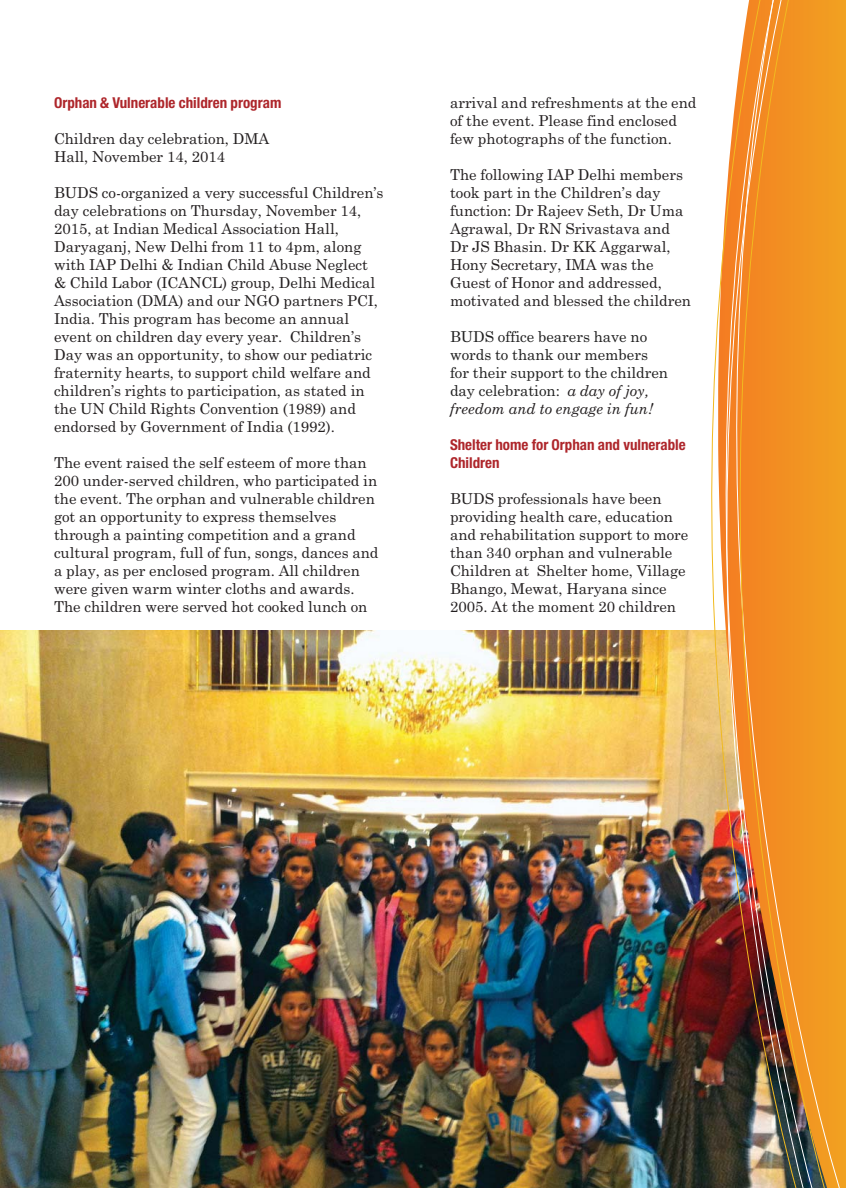
<style>
.page{position:relative;width:846px;height:1188px;background:#fff}
.page>*{position:absolute;margin:0;border:0;box-sizing:border-box;transform-origin:0 0}
.t1{font:15px/18px "Century Schoolbook";color:#231f20}
.t2{font:15px/18px "Century Schoolbook";color:#212121}
.t3{font:700 condensed 15px/18px "Helvetica Neue LT Std";color:#ae262b}
.s1{font-style:italic;color:#231f20}
</style>
<div class="page">
<img style="left:0;top:630px;width:702px;height:558px">
<div style="left:832px;top:0;width:12px;height:1188px;background:#f2a021"></div>
<img style="left:702px;top:0;width:130px;height:1188px">
<p class="t3" style="left:54px;top:95px;width:229px">Orphan &amp; Vulnerable children program</p>
<p class="t1" style="left:54px;top:131px;width:217px">Children day celebration, DMA<br>Hall, November 14, 2014</p>
<p class="t1" style="left:54px;top:185px;width:331px">BUDS co-organized a very successful Children’s day celebrations on Thursday, November 14, 2015, at Indian Medical Association Hall, Daryaganj, New Delhi from 11 to 4pm, along with IAP Delhi &amp; Indian Child Abuse Neglect &amp; Child Labor (ICANCL) group, Delhi Medical Association (DMA) and our NGO partners PCI, India. This program has become an annual event on children day every year. Children’s Day was an opportunity, to show our pediatric fraternity hearts, to support child welfare and children’s rights to participation, as stated in the UN Child Rights Convention (1989) and endorsed by Government of India (1992).</p>
<p class="t1" style="left:54px;top:455px;width:326px">The event raised the self esteem of more than 200 under-served children, who participated in the event. The orphan and vulnerable children got an opportunity to express themselves through a painting competition and a grand cultural program, full of fun, songs, dances and a play, as per enclosed program. All children were given warm winter cloths and awards.<br>The children were served hot cooked lunch on</p>
<p class="t1" style="left:450px;top:95px;width:248px">arrival and refreshments at the end of the event. Please find enclosed few photographs of the function.</p>
<p class="t1" style="left:450px;top:167px;width:243px">The following IAP Delhi members took part in the Children’s day function: Dr Rajeev Seth, Dr Uma<br>Agrawal, Dr RN Srivastava and<br>Dr JS Bhasin. Dr KK Aggarwal,<br>Hony Secretary, IMA was the<br>Guest of Honor and addressed, motivated and blessed the children</p>
<p class="t2" style="left:450px;top:329px;width:220px">BUDS office bearers have no words to thank our members for their support to the children day celebration: <span class="s1">a day of joy, freedom and to engage in fun!</span></p>
<p class="t3" style="left:450px;top:437px;width:237px">Shelter home for Orphan and vulnerable<br>Children</p>
<p class="t1" style="left:450px;top:491px;width:240px">BUDS professionals have been providing health care, education and rehabilitation support to more than 340 orphan and vulnerable<br>Children at Shelter home, Village<br>Bhango, Mewat, Haryana since<br>2005. At the moment 20 children</p>
</div>
